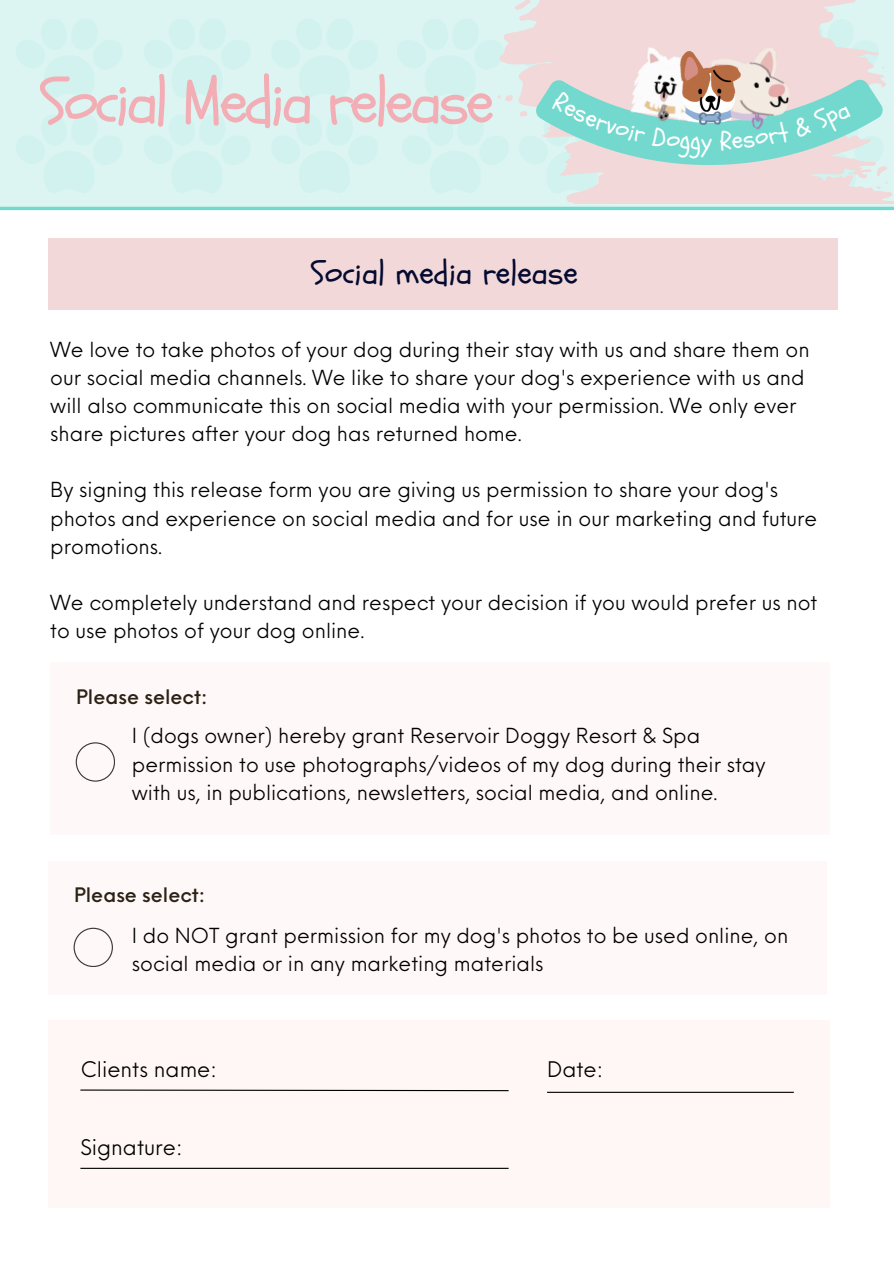
<style>
.page{position:relative;width:894px;height:1264px;background:#fff}
.page>*{position:absolute;margin:0;border:0;box-sizing:border-box;transform-origin:0 0}
.t1{font:64.5px "Schoolbell";letter-spacing:-.05em;color:#f2aeb4}
.t2{font:33px "Schoolbell";color:#050a30}
.t3{font:25.65px "Schoolbell";color:#fff}
.t4{font:21px "Neue Einstellung";color:#000}
.t5{font:20.25px/28.2px "Neue Einstellung";color:#000}
.t6{font:500 19.5px "Neue Einstellung";color:#2b2216}
</style>
<div class="page">
<div style="left:48px;top:238px;width:788px;height:71px;background:#f2d8d8"></div>
<div style="left:0;top:0;width:609px;height:208px;background:#dcf5f3"></div>
<hr style="left:0;top:207px;width:893px;height:3px;background:#73d9cf">
<div style="left:48px;top:1020px;width:780px;height:187px;background:#fff6f6"></div>
<svg style="left:80px;top:1089px;width:429px;height:2px"></svg>
<hr style="left:547px;top:1091px;width:246px;height:1px;background:#000">
<hr style="left:80px;top:1167px;width:428px;height:1px;background:#000">
<div style="left:50px;top:662px;width:778px;height:173px;background:#fff8f8"></div>
<svg style="left:76px;top:742px;width:39px;height:39px"></svg>
<div style="left:48px;top:861px;width:778px;height:133px;background:#fff8f8"></div>
<svg style="left:74px;top:927px;width:39px;height:40px"></svg>
<svg style="left:498px;top:0;width:395px;height:204px;fill:#f2d8d8"></svg>
<svg style="left:518px;top:19px;width:365px;height:175px"></svg>
<p class="t1" style="left:40px;top:59px;width:455px">Social Media release</p>
<p class="t2" style="left:311px;top:251px;width:268px">Social media release</p>
<p class="t3" style="left:700px;top:124px;width:13px">y</p>
<p class="t5" style="left:50px;top:333px;width:760px">We love to take photos of your dog during their stay with us and share them on our social media channels. We like to share your dog's experience with us and will also communicate this on social media with your permission. We only ever share pictures after your dog has returned home.</p>
<p class="t5" style="left:50px;top:474px;width:768px">By signing this release form you are giving us permission to share your dog's photos and experience on social media and for use in our marketing and future promotions.</p>
<p class="t5" style="left:50px;top:586px;width:768px">We completely understand and respect your decision if you would prefer us not to use photos of your dog online.</p>
<p class="t6" style="left:76px;top:679px;width:133px">Please select:</p>
<p class="t5" style="left:132px;top:720px;width:635px">I (dogs owner) hereby grant Reservoir Doggy Resort &amp; Spa permission to use photographs/videos of my dog during their stay with us, in publications, newsletters, social media, and online.</p>
<p class="t6" style="left:74px;top:877px;width:133px">Please select:</p>
<p class="t5" style="left:132px;top:919px;width:657px">I do NOT grant permission for my dog's photos to be used online, on social media or in any marketing materials</p>
<p class="t4" style="left:80px;top:1050px;width:138px">Clients name:</p>
<p class="t4" style="left:547px;top:1050px;width:58px">Date:</p>
<p class="t4" style="left:80px;top:1128px;width:103px">Signature:</p>
</div>
